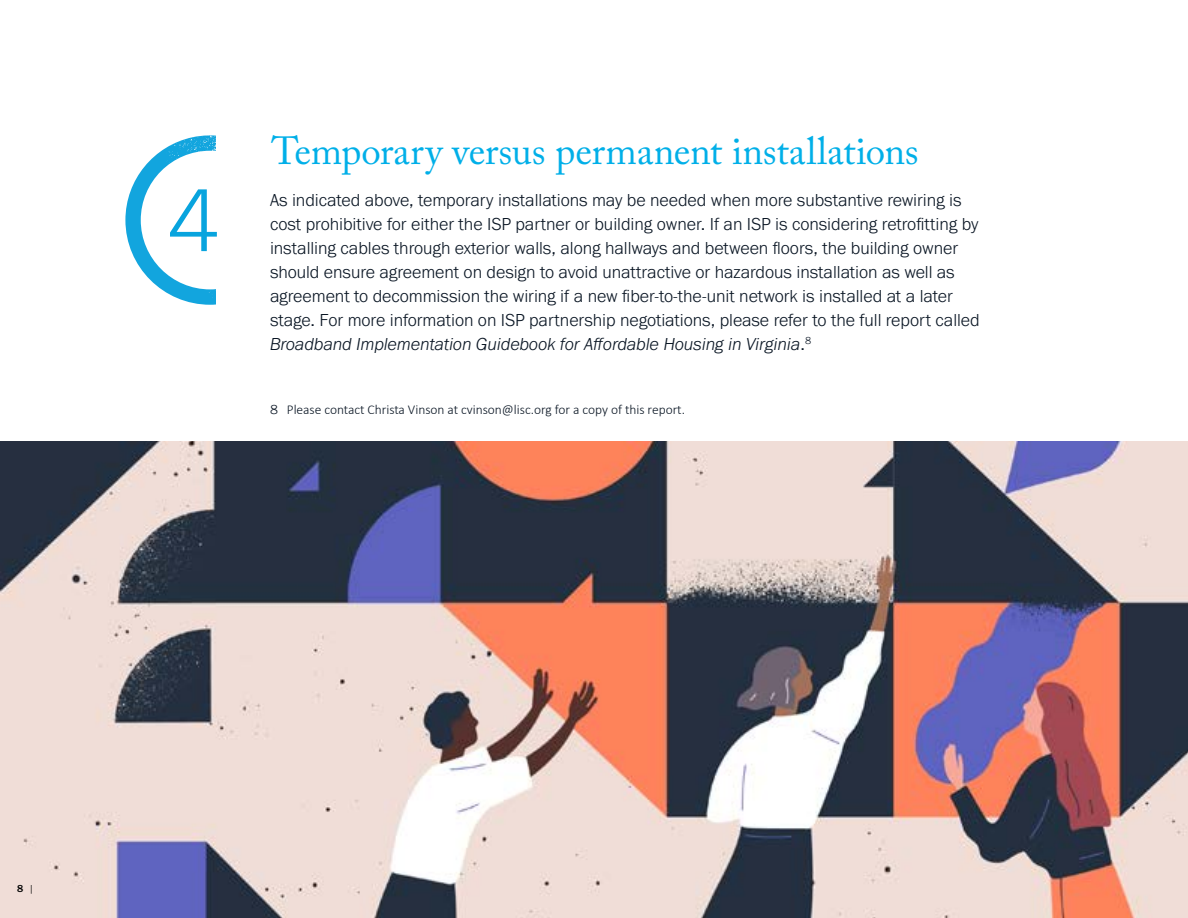
<style>
.page{position:relative;width:1188px;height:918px;background:#fff}
.page>*{position:absolute;margin:0;border:0;box-sizing:border-box;transform-origin:0 0}
.t1{font:300 90.6px "Franklin Gothic URW";color:#08a4de}
.t2{font:39px "Adobe Caslon Pro";letter-spacing:-.005em;color:#00afe8}
.t3{font:300 18px/24px "Franklin Gothic URW";color:#0a1624}
.t4{font:300 13.5px "Calibri";color:#0a1624}
.t5{font:500 10.5px "Franklin Gothic URW";color:#000}
.s1{font-style:italic}
.s2{font-family:"Franklin Gothic URW"}
.s3{font-weight:300}
</style>
<div class="page">
<img style="left:0;top:442px;width:1188px;height:476px">
<svg style="left:125px;top:135px;width:91px;height:170px"></svg>
<h1 class="t1" style="left:167px;top:165px;width:55px">4</h1>
<h2 class="t2" style="left:272px;top:127px;width:649px">Temporary versus permanent installations</h2>
<p class="t3" style="left:270px;top:188px;width:711px">As indicated above, temporary installations may be needed when more substantive rewiring is cost prohibitive for either the ISP partner or building owner. If an ISP is considering retrofitting by installing cables through exterior walls, along hallways and between floors, the building owner should ensure agreement on design to avoid unattractive or hazardous installation as well as agreement to decommission the wiring if a new fiber-to-the-unit network is installed at a later stage. For more information on ISP partnership negotiations, please refer to the full report called <span class="s1">Broadband Implementation Guidebook for Affordable Housing in Virginia</span>.<sup>8</sup></p>
<p class="t4" style="left:270px;top:401px;width:417px"><span class="s2">8</span> Please contact Christa Vinson at cvinson@lisc.org for a copy of this report.</p>
<p class="t5" style="left:17px;top:882px;width:18px">8 <span class="s3">|</span></p>
</div>
